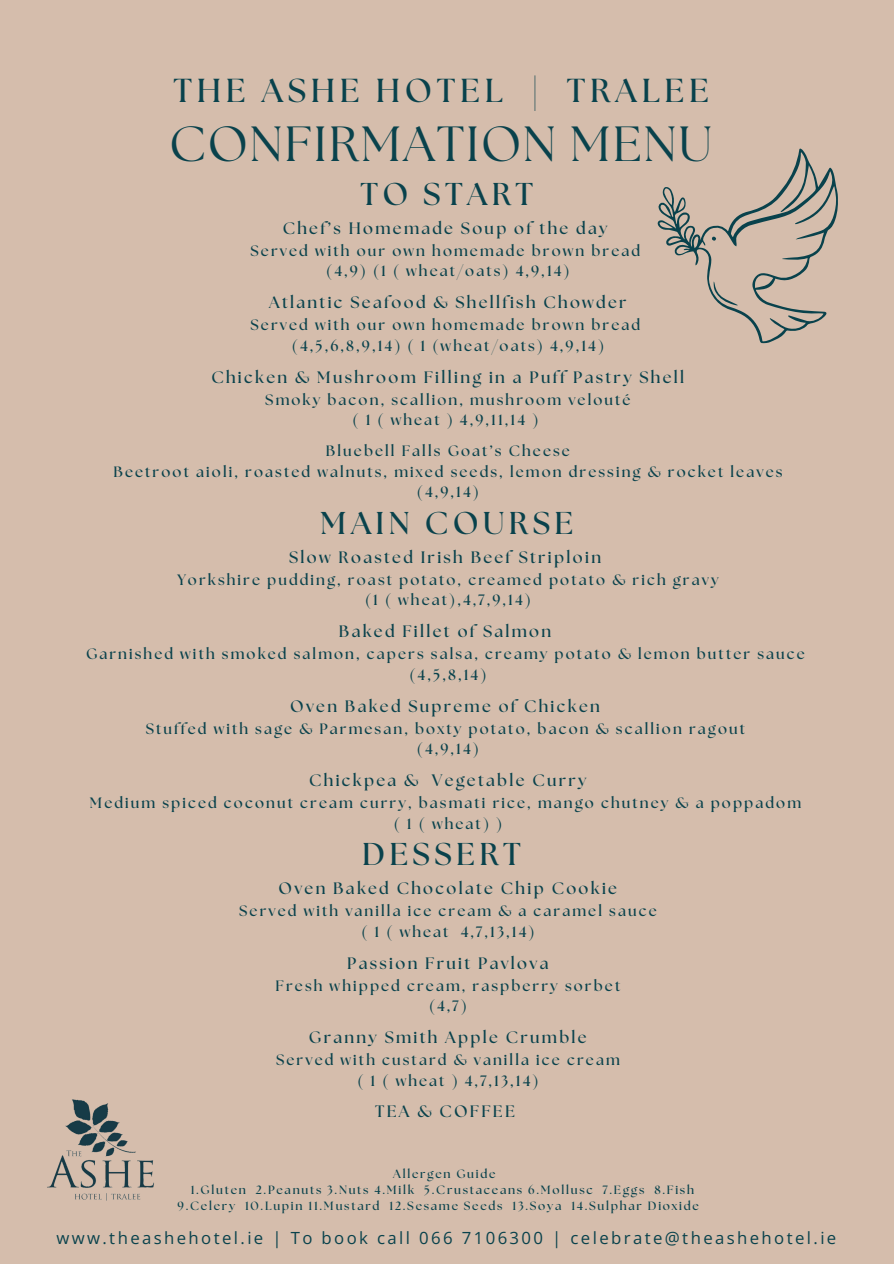
<style>
.page{position:relative;width:894px;height:1264px;background:#fff}
.page>*{position:absolute;margin:0;border:0;box-sizing:border-box;transform-origin:0 0}
.t1{font:49.35px "The Seasons";letter-spacing:.035em;color:#09424c}
.t2{font:700 33.15px "The Seasons";letter-spacing:.145em;color:#09424c}
.t3{font:700 31.5px "The Seasons";letter-spacing:.14em;color:#09424c}
.t4{font:16.8px "Open Sans";letter-spacing:.145em;color:#09424c}
.t5{font:700 16.5px "The Seasons";letter-spacing:.14em;color:#09424c}
.t6{font:700 15px/20.7px "The Seasons";letter-spacing:.14em;color:#09424c;text-align:center}
.t7{font:700 12px/16px "The Seasons";letter-spacing:.145em;color:#09424c}
</style>
<div class="page">
<div style="left:0;top:0;width:893px;height:1263px;background:#d5bdac"></div>
<img style="left:47px;top:1099px;width:107px;height:102px">
<svg style="left:657px;top:148px;width:181px;height:195px"></svg>
<h3 class="t2" style="left:173px;top:75px;width:537px">THE ASHE HOTEL | TRALEE</h3>
<p class="t1" style="left:169px;top:122px;width:544px">CONFIRMATION MENU</p>
<p class="t3" style="left:360px;top:180px;width:174px">TO START</p>
<p class="t5" style="left:282px;top:221px;width:326px">Chef’s Homemade Soup of the day</p>
<p class="t6" style="left:250px;top:241px;width:391px">Served with our own homemade brown bread</p>
<p class="t6" style="left:326px;top:261px;width:245px">(4,9) (1 ( wheat/oats) 4,9,14)</p>
<p class="t5" style="left:269px;top:295px;width:359px">Atlantic Seafood &amp; Shellfish Chowder</p>
<h6 class="t6" style="left:250px;top:315px;width:391px">Served with our own homemade brown bread</h6>
<p class="t6" style="left:292px;top:336px;width:313px">(4,5,6,8,9,14) ( 1 (wheat/oats) 4,9,14)</p>
<p class="t5" style="left:211px;top:369px;width:474px">Chicken &amp; Mushroom Filling in a Puff Pastry Shell</p>
<p class="t6" style="left:265px;top:390px;width:367px">Smoky bacon, scallion, mushroom velouté ( 1 ( wheat ) 4,9,11,14 )</p>
<p class="t6" style="left:326px;top:441px;width:245px">Bluebell Falls Goat’s Cheese</p>
<p class="t6" style="left:113px;top:461px;width:670px">Beetroot aioli, roasted walnuts, mixed seeds, lemon dressing &amp; rocket leaves</p>
<p class="t6" style="left:417px;top:482px;width:63px">(4,9,14)</p>
<p class="t3" style="left:320px;top:509px;width:254px">MAIN COURSE</p>
<p class="t5" style="left:289px;top:549px;width:313px">Slow Roasted Irish Beef Striploin</p>
<p class="t6" style="left:177px;top:570px;width:542px">Yorkshire pudding, roast potato, creamed potato &amp; rich gravy</p>
<p class="t6" style="left:365px;top:590px;width:167px">(1 ( wheat),4,7,9,14)</p>
<p class="t5" style="left:339px;top:624px;width:214px">Baked Fillet of Salmon</p>
<p class="t6" style="left:86px;top:644px;width:720px">Garnished with smoked salmon, capers salsa, creamy potato &amp; lemon butter sauce</p>
<p class="t6" style="left:409px;top:665px;width:78px">(4,5,8,14)</p>
<p class="t5" style="left:290px;top:698px;width:311px">Oven Baked Supreme of Chicken</p>
<p class="t6" style="left:146px;top:718px;width:600px">Stuffed with sage &amp; Parmesan, boxty potato, bacon &amp; scallion ragout</p>
<p class="t6" style="left:417px;top:739px;width:63px">(4,9,14)</p>
<p class="t5" style="left:309px;top:772px;width:279px">Chickpea &amp; Vegetable Curry</p>
<p class="t6" style="left:90px;top:793px;width:712px">Medium spiced coconut cream curry, basmati rice, mango chutney &amp; a poppadom</p>
<p class="t6" style="left:393px;top:813px;width:110px">( 1 ( wheat) )</p>
<p class="t3" style="left:362px;top:840px;width:160px">DESSERT</p>
<p class="t5" style="left:278px;top:881px;width:340px">Oven Baked Chocolate Chip Cookie</p>
<p class="t6" style="left:239px;top:901px;width:419px">Served with vanilla ice cream &amp; a caramel sauce</p>
<p class="t6" style="left:361px;top:921px;width:174px">( 1 ( wheat 4,7,13,14)</p>
<p class="t5" style="left:347px;top:955px;width:202px">Passion Fruit Pavlova</p>
<p class="t6" style="left:275px;top:975px;width:346px">Fresh whipped cream, raspberry sorbet</p>
<p class="t6" style="left:429px;top:996px;width:39px">(4,7)</p>
<p class="t5" style="left:309px;top:1029px;width:279px">Granny Smith Apple Crumble</p>
<h5 class="t6" style="left:276px;top:1050px;width:345px">Served with custard &amp; vanilla ice cream</h5>
<h1 class="t6" style="left:357px;top:1070px;width:182px">( 1 ( wheat ) 4,7,13,14)</h1>
<p class="t5" style="left:375px;top:1104px;width:141px">TEA &amp; COFFEE</p>
<p class="t7" style="left:393px;top:1166px;width:104px">Allergen Guide</p>
<p class="t7" style="left:177px;top:1182px;width:522px;text-indent:13px">1.Gluten 2.Peanuts 3.Nuts 4.Milk 5.Crustaceans 6.Mollusc 7.Eggs 8.Fish<br>9.Celery 10.Lupin 11.Mustard 12.Sesame Seeds 13.Soya 14.Sulphar Dioxide</p>
<h2 class="t4" style="left:56px;top:1225px;width:781px">www.theashehotel.ie | To book call 066 7106300 | celebrate@theashehotel.ie</h2>
</div>
